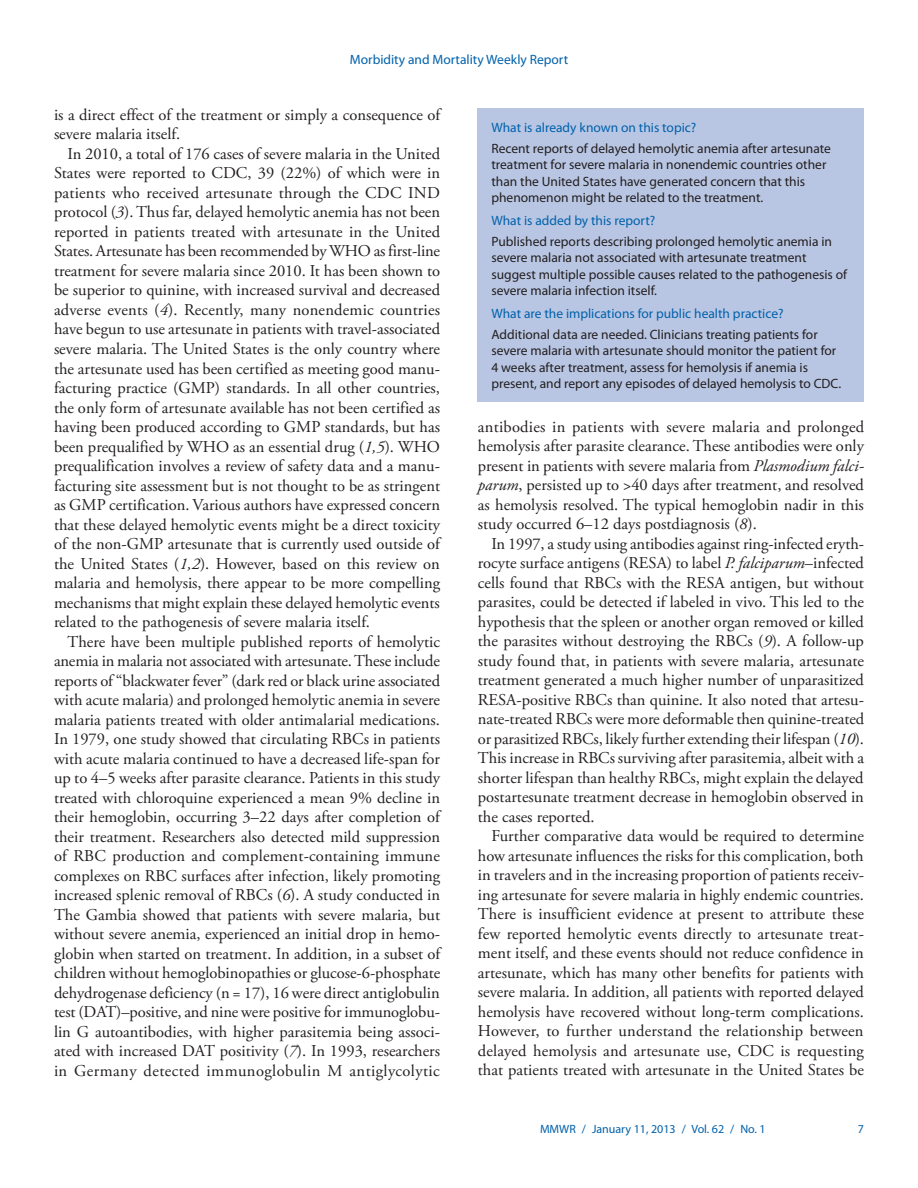
<style>
.page{position:relative;width:918px;height:1188px;background:#fff}
.page>*{position:absolute;margin:0;border:0;box-sizing:border-box;transform-origin:0 0}
.body_copy{font:16.5px/19.5px "Adobe Garamond Pro";color:#231f20;text-align:justify}
.fb_answer{font:13.5px/16.5px "Myriad Pro";color:#231f20}
.fb_question{font:13.5px "Myriad Pro";color:#0161ab}
.t1{font:12px "Myriad Pro";color:#0161ab}
.s1{font-style:italic}
</style>
<div class="page">
<div style="left:478px;top:108px;width:386px;height:294px;background:#b8c6e3"></div>
<p class="fb_question" style="left:350px;top:51px;width:220px">Morbidity and Mortality Weekly Report</p>
<p class="body_copy" style="left:54px;top:106px;width:388px">is a direct effect of the treatment or simply a consequence of severe malaria itself.</p>
<p class="body_copy" style="left:54px;top:145px;width:388px;text-indent:13px">In 2010, a total of 176 cases of severe malaria in the United States were reported to CDC, 39 (22%) of which were in patients who received artesunate through the CDC IND protocol (<span class="s1">3</span>). Thus far, delayed hemolytic anemia has not been reported in patients treated with artesunate in the United States. Artesunate has been recommended by WHO as first-line treatment for severe malaria since 2010. It has been shown to be superior to quinine, with increased survival and decreased adverse events (<span class="s1">4</span>). Recently, many nonendemic countries have begun to use artesunate in patients with travel-associated severe malaria. The United States is the only country where the artesunate used has been certified as meeting good manu&shy;facturing practice (GMP) standards. In all other countries, the only form of artesunate available has not been certified as having been produced according to GMP standards, but has been prequalified by WHO as an essential drug (<span class="s1">1,5</span>). WHO prequalification involves a review of safety data and a manu&shy;facturing site assessment but is not thought to be as stringent as GMP certification. Various authors have expressed concern that these delayed hemolytic events might be a direct toxicity of the non-GMP artesunate that is currently used outside of the United States (<span class="s1">1,2</span>). However, based on this review on malaria and hemolysis, there appear to be more compelling mechanisms that might explain these delayed hemolytic events related to the pathogenesis of severe malaria itself.</p>
<p class="body_copy" style="left:54px;top:632px;width:388px;text-indent:13px">There have been multiple published reports of hemolytic anemia in malaria not associated with artesunate. These include reports of “blackwater fever” (dark red or black urine associated with acute malaria) and prolonged hemolytic anemia in severe malaria patients treated with older antimalarial medications.<br>In 1979, one study showed that circulating RBCs in patients with acute malaria continued to have a decreased life-span for up to 4–5 weeks after parasite clearance. Patients in this study treated with chloroquine experienced a mean 9% decline in their hemoglobin, occurring 3–22 days after completion of their treatment. Researchers also detected mild suppression of RBC production and complement-containing immune complexes on RBC surfaces after infection, likely promoting increased splenic removal of RBCs (<span class="s1">6</span>). A study conducted in The Gambia showed that patients with severe malaria, but without severe anemia, experienced an initial drop in hemo&shy;globin when started on treatment. In addition, in a subset of children without hemoglobinopathies or glucose-6-phosphate dehydrogenase deficiency (n = 17), 16 were direct antiglobulin test (DAT)–positive, and nine were positive for immunoglobu&shy;lin G autoantibodies, with higher parasitemia being associ&shy;ated with increased DAT positivity (<span class="s1">7</span>). In 1993, researchers in Germany detected immunoglobulin M antiglycolytic</p>
<p class="fb_question" style="left:491px;top:119px;width:206px">What is already known on this topic?</p>
<p class="fb_answer" style="left:491px;top:140px;width:341px">Recent reports of delayed hemolytic anemia after artesunate treatment for severe malaria in nonendemic countries other than the United States have generated concern that this phenomenon might be related to the treatment.</p>
<p class="fb_question" style="left:491px;top:212px;width:165px">What is added by this report?</p>
<p class="fb_answer" style="left:491px;top:233px;width:357px">Published reports describing prolonged hemolytic anemia in severe malaria not associated with artesunate treatment suggest multiple possible causes related to the pathogenesis of severe malaria infection itself.</p>
<p class="fb_question" style="left:491px;top:305px;width:294px">What are the implications for public health practice?</p>
<p class="fb_answer" style="left:491px;top:326px;width:351px">Additional data are needed. Clinicians treating patients for severe malaria with artesunate should monitor the patient for 4 weeks after treatment, assess for hemolysis if anemia is present, and report any episodes of delayed hemolysis to CDC.</p>
<p class="body_copy" style="left:478px;top:417px;width:388px">antibodies in patients with severe malaria and prolonged hemolysis after parasite clearance. These antibodies were only present in patients with severe malaria from <span class="s1">Plasmodium falci&shy;parum</span>, persisted up to &gt;40 days after treatment, and resolved as hemolysis resolved. The typical hemoglobin nadir in this study occurred 6–12 days postdiagnosis (<span class="s1">8</span>).</p>
<p class="body_copy" style="left:478px;top:534px;width:388px;text-indent:13px">In 1997, a study using antibodies against ring-infected eryth&shy;rocyte surface antigens (RESA) to label <span class="s1">P. falciparum</span>–infected cells found that RBCs with the RESA antigen, but without parasites, could be detected if labeled in vivo. This led to the hypothesis that the spleen or another organ removed or killed the parasites without destroying the RBCs (<span class="s1">9</span>). A follow-up study found that, in patients with severe malaria, artesunate treatment generated a much higher number of unparasitized RESA-positive RBCs than quinine. It also noted that artesu&shy;nate-treated RBCs were more deformable then quinine-treated or parasitized RBCs, likely further extending their lifespan (<span class="s1">10</span>).<br>This increase in RBCs surviving after parasitemia, albeit with a shorter lifespan than healthy RBCs, might explain the delayed postartesunate treatment decrease in hemoglobin observed in the cases reported.</p>
<p class="body_copy" style="left:478px;top:827px;width:388px;text-indent:13px">Further comparative data would be required to determine how artesunate influences the risks for this complication, both in travelers and in the increasing proportion of patients receiv&shy;ing artesunate for severe malaria in highly endemic countries.<br>There is insufficient evidence at present to attribute these few reported hemolytic events directly to artesunate treat&shy;ment itself, and these events should not reduce confidence in artesunate, which has many other benefits for patients with severe malaria. In addition, all patients with reported delayed hemolysis have recovered without long-term complications.<br>However, to further understand the relationship between delayed hemolysis and artesunate use, CDC is requesting that patients treated with artesunate in the United States be</p>
<p class="t1" style="left:540px;top:1121px;width:227px">MMWR / January 11, 2013 / Vol. 62 / No. 1</p>
<p class="t1" style="left:858px;top:1121px;width:8px">7</p>
</div>
